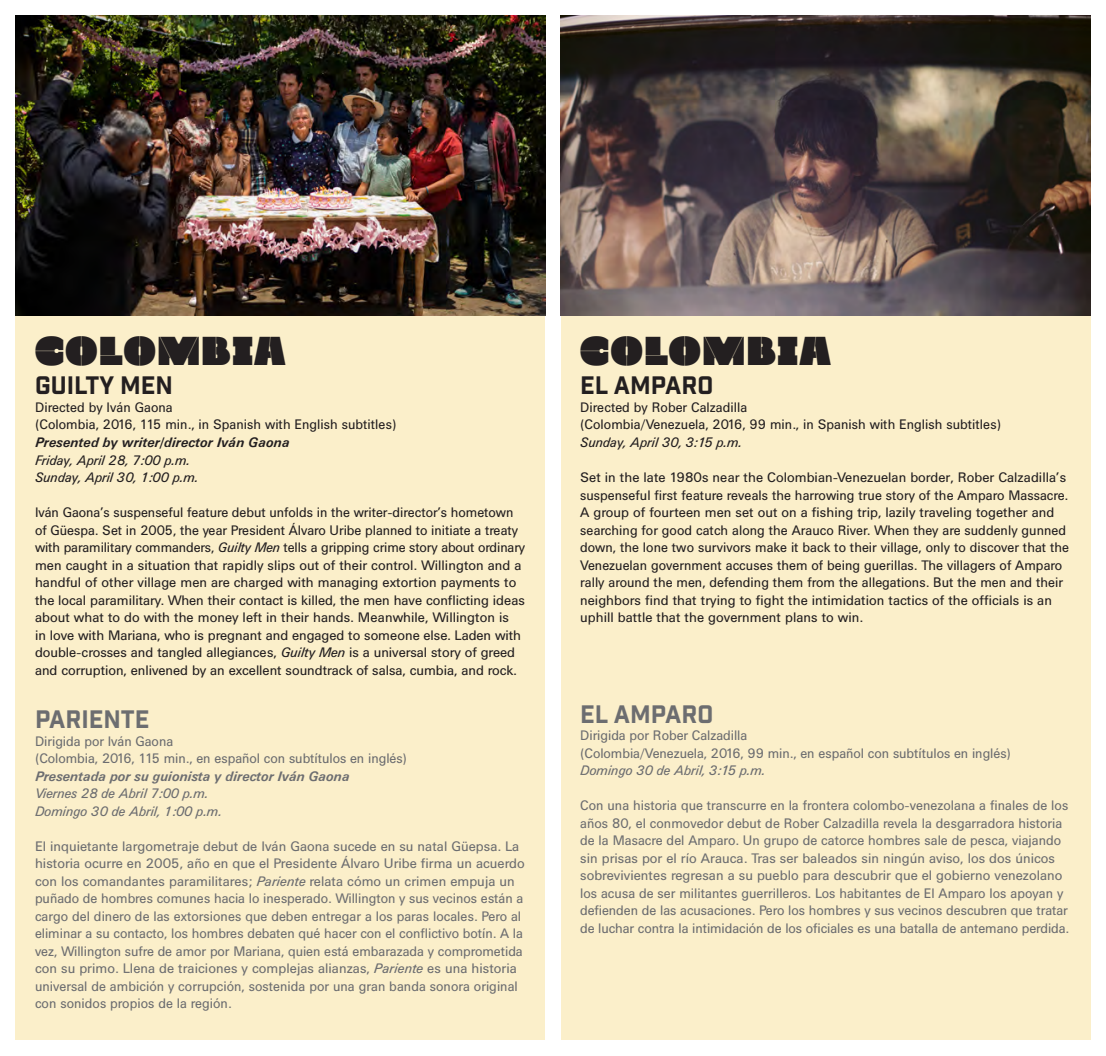
<style>
.page{position:relative;width:1106px;height:1056px;background:#fff}
.page>*{position:absolute;margin:0;border:0;box-sizing:border-box;transform-origin:0 0}
.t1{font:40.25px "Grim Stencil";letter-spacing:.05em;color:#231f20}
.t2{font:24.5px "Industry Inc Base";color:#231f20}
.t3{font:24.5px "Industry Inc Base";color:#6c6d70}
.t4{font:15.75px/17.5px "Univers Houston";color:#231f20}
.t5{font:15.75px/17.5px "Univers Houston";color:#6c6d70}
.t6{font:italic 15.75px/17.5px "Univers Houston";letter-spacing:-.005em;color:#6c6d70}
.t7{font:italic 15.75px/17.5px "Univers Houston";letter-spacing:-.005em;color:#231f20}
.t8{font:italic 700 15.75px "Univers Houston";letter-spacing:-.005em;color:#6c6d70}
.t9{font:italic 700 15.75px "Univers Houston";color:#231f20}
.s1{font-style:italic}
</style>
<div class="page">
<div style="left:16px;top:16px;width:529px;height:1024px;background:#fbefca"></div>
<img style="left:16px;top:16px;width:529px;height:299px">
<div style="left:561px;top:16px;width:529px;height:1024px;background:#fbefca"></div>
<img style="left:561px;top:16px;width:529px;height:299px">
<h1 class="t1" style="left:35px;top:336px;width:252px">COLOMBIA</h1>
<h2 class="t2" style="left:35px;top:376px;width:140px">GUILTY MEN</h2>
<p class="t4" style="left:35px;top:397px;width:363px">Directed by Iván Gaona<br>(Colombia, 2016, 115 min., in Spanish with English subtitles)</p>
<p class="t9" style="left:35px;top:433px;width:256px">Presented by writer/director Iván Gaona</p>
<p class="t7" style="left:35px;top:450px;width:165px">Friday, April 28, 7:00 p.m.<br>Sunday, April 30, 1:00 p.m.</p>
<p class="t4" style="left:35px;top:502px;width:492px">Iván Gaona’s suspenseful feature debut unfolds in the writer-director’s hometown of Güespa. Set in 2005, the year President Álvaro Uribe planned to initiate a treaty with paramilitary commanders, <span class="s1">Guilty Men</span> tells a gripping crime story about ordinary men caught in a situation that rapidly slips out of their control. Willington and a handful of other village men are charged with managing extortion payments to the local paramilitary. When their contact is killed, the men have conflicting ideas about what to do with the money left in their hands. Meanwhile, Willington is<br>in love with Mariana, who is pregnant and engaged to someone else. Laden with double-crosses and tangled allegiances, <span class="s1">Guilty Men</span> is a universal story of greed and corruption, enlivened by an excellent soundtrack of salsa, cumbia, and rock.</p>
<h2 class="t3" style="left:35px;top:709px;width:116px">PARIENTE</h2>
<p class="t5" style="left:35px;top:731px;width:373px">Dirigida por Iván Gaona<br>(Colombia, 2016, 115 min., en español con subtítulos en inglés)</p>
<p class="t8" style="left:35px;top:766px;width:316px">Presentada por su guionista y director Iván Gaona</p>
<p class="t6" style="left:35px;top:783px;width:188px">Viernes 28 de Abril 7:00 p.m.<br>Domingo 30 de Abril, 1:00 p.m.</p>
<p class="t5" style="left:35px;top:836px;width:491px">El inquietante largometraje debut de Iván Gaona sucede en su natal Güepsa. La historia ocurre en 2005, año en que el Presidente Álvaro Uribe firma un acuerdo con los comandantes paramilitares; <span class="s1">Pariente</span> relata cómo un crimen empuja un puñado de hombres comunes hacia lo inesperado. Willington y sus vecinos están a cargo del dinero de las extorsiones que deben entregar a los paras locales. Pero al eliminar a su contacto, los hombres debaten qué hacer con el conflictivo botín. A la vez, Willington sufre de amor por Mariana, quien está embarazada y comprometida con su primo. Llena de traiciones y complejas alianzas, <span class="s1">Pariente</span> es una historia universal de ambición y corrupción, sostenida por una gran banda sonora original con sonidos propios de la región.</p>
<h1 class="t1" style="left:580px;top:336px;width:252px">COLOMBIA</h1>
<h2 class="t2" style="left:580px;top:376px;width:135px">EL AMPARO</h2>
<p class="t4" style="left:580px;top:397px;width:422px">Directed by Rober Calzadilla<br>(Colombia/Venezuela, 2016, 99 min., in Spanish with English subtitles)</p>
<p class="t7" style="left:580px;top:432px;width:163px">Sunday, April 30, 3:15 p.m.</p>
<p class="t4" style="left:580px;top:467px;width:490px">Set in the late 1980s near the Colombian-Venezuelan border, Rober Calzadilla’s suspenseful first feature reveals the harrowing true story of the Amparo Massacre.<br>A group of fourteen men set out on a fishing trip, lazily traveling together and searching for good catch along the Arauco River. When they are suddenly gunned down, the lone two survivors make it back to their village, only to discover that the Venezuelan government accuses them of being guerillas. The villagers of Amparo rally around the men, defending them from the allegations. But the men and their neighbors find that trying to fight the intimidation tactics of the officials is an uphill battle that the government plans to win.</p>
<h2 class="t3" style="left:580px;top:704px;width:135px">EL AMPARO</h2>
<p class="t5" style="left:580px;top:726px;width:432px">Dirigida por Rober Calzadilla<br>(Colombia/Venezuela, 2016, 99 min., en español con subtítulos en inglés)</p>
<p class="t6" style="left:580px;top:761px;width:187px">Domingo 30 de Abril, 3:15 p.m.</p>
<p class="t5" style="left:580px;top:796px;width:490px">Con una historia que transcurre en la frontera colombo-venezolana a finales de los años 80, el conmovedor debut de Rober Calzadilla revela la desgarradora historia de la Masacre del Amparo. Un grupo de catorce hombres sale de pesca, viajando sin prisas por el río Arauca. Tras ser baleados sin ningún aviso, los dos únicos sobrevivientes regresan a su pueblo para descubrir que el gobierno venezolano los acusa de ser militantes guerrilleros. Los habitantes de El Amparo los apoyan y defienden de las acusaciones. Pero los hombres y sus vecinos descubren que tratar de luchar contra la intimidación de los oficiales es una batalla de antemano perdida.</p>
</div>
